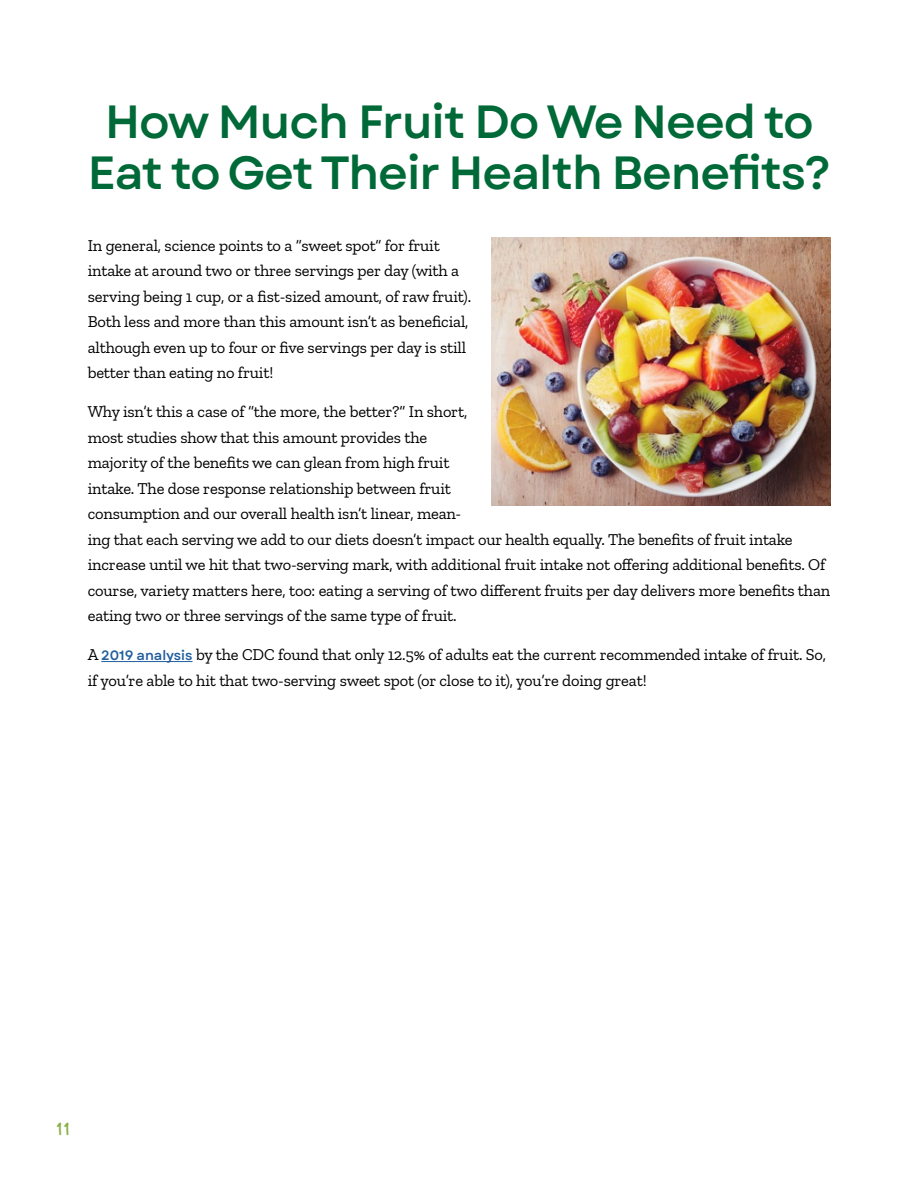
<style>
.page{position:relative;width:918px;height:1188px;background:#fff}
.page>*{position:absolute;margin:0;border:0;box-sizing:border-box;transform-origin:0 0}
.t1{font:46.5px/51px "Garet Variable";letter-spacing:-.02em;color:#006938;text-align:center}
.t2{font:18px "Hello Lori";color:#8ab147}
.t3{font:16.5px/25.5px "Zilla Slab";letter-spacing:-.01em;color:#000}
.s1{font-family:"Garet Variable";font-size:13.5px;color:#215e9e}
</style>
<div class="page">
<hr style="left:101px;top:661px;width:92px;height:1px;background:#215e9e">
<img style="left:491px;top:238px;width:339px;height:268px">
<h1 class="t1" style="left:88px;top:97px;width:745px">How Much Fruit Do We Need to<br>Eat to Get Their Health Benefits?</h1>
<p class="t3" style="left:88px;top:233px;width:385px">In general, science points to a “sweet spot” for fruit intake at around two or three servings per day (with a serving being 1 cup, or a fist-sized amount, of raw fruit).<br>Both less and more than this amount isn’t as beneficial, although even up to four or five servings per day is still better than eating no fruit!</p>
<p class="t3" style="left:88px;top:399px;width:744px">Why isn’t this a case of “the more, the better?” In short,<br>most studies show that this amount provides the<br>majority of the benefits we can glean from high fruit<br>intake. The dose response relationship between fruit<br>consumption and our overall health isn’t linear, mean-<br>ing that each serving we add to our diets doesn’t impact our health equally. The benefits of fruit intake increase until we hit that two-serving mark, with additional fruit intake not offering additional benefits. Of course, variety matters here, too: eating a serving of two different fruits per day delivers more benefits than eating two or three servings of the same type of fruit.</p>
<p class="t3" style="left:88px;top:642px;width:740px">A <span class="s1">2019 analysis</span> by the CDC found that only 12.5% of adults eat the current recommended intake of fruit. So, if you’re able to hit that two-serving sweet spot (or close to it), you’re doing great!</p>
<p class="t2" style="left:55px;top:1118px;width:16px">11</p>
</div>
